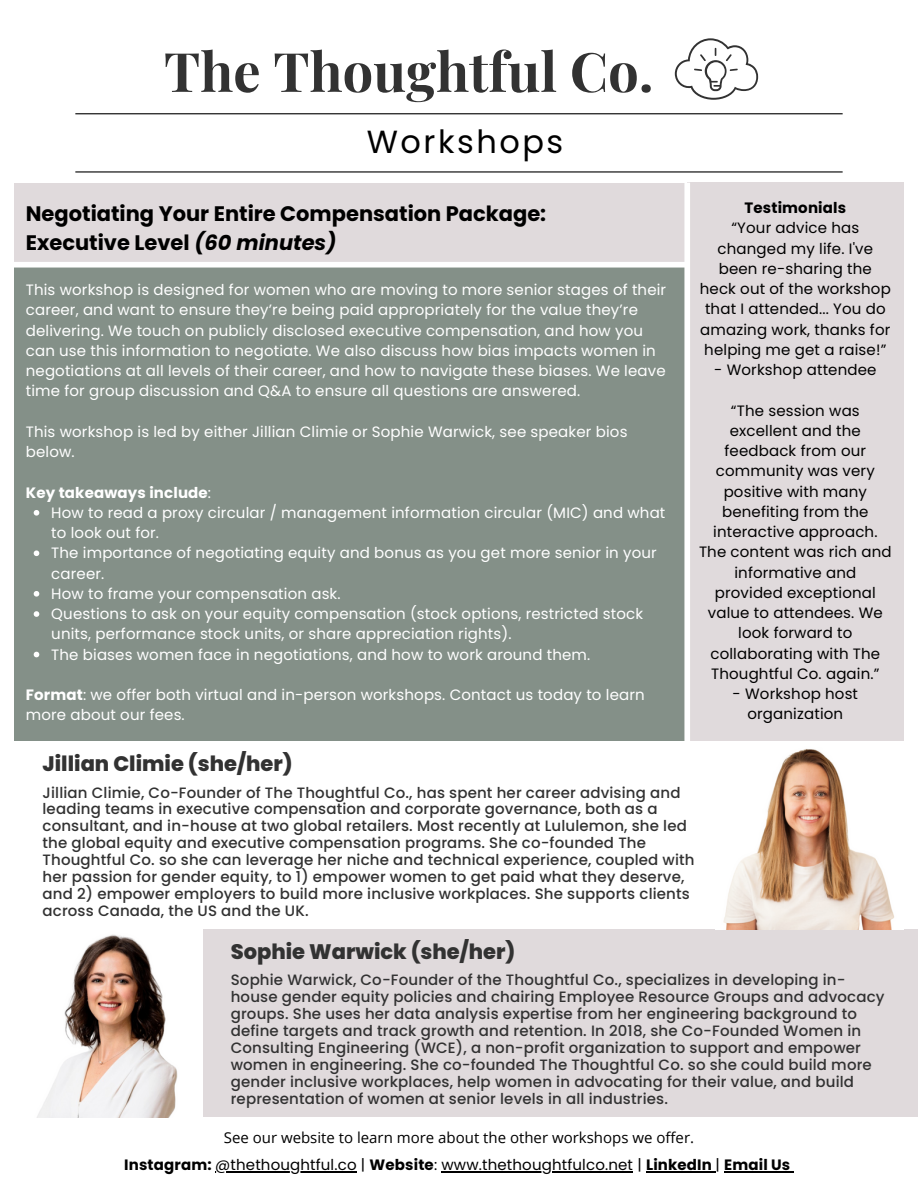
<style>
.page{position:relative;width:918px;height:1188px;background:#fff}
.page>*{position:absolute;margin:0;border:0;box-sizing:border-box;transform-origin:0 0}
.t1{font:700 54.3px "Playfair Display";color:#323232}
.t2{font:31.95px "Poppins";letter-spacing:.08em;color:#000}
.t3{font:700 21px/29.2px "Poppins";color:#000}
.t4{font:800 21px "Poppins";color:#323232}
.t5{font:500 15px/16.8px "Poppins";letter-spacing:.01em;color:#323232}
.t6{font:15px/20.2px "Poppins";letter-spacing:.01em;color:#fff}
.t7{font:15px/20.2px "Poppins";letter-spacing:.01em;color:#000;text-align:center}
.t8{font:15px "Open Sans";color:#000}
.t9{font:700 15px "Poppins";letter-spacing:.01em;color:#fff}
.t10{font:700 15px "Poppins";letter-spacing:.01em;color:#000}
.s1{font-style:italic}
.s2{font-weight:400}
.s3{font-weight:700}
</style>
<div class="page">
<div style="left:203px;top:929px;width:715px;height:188px;background:#e0dadc"></div>
<img style="left:37px;top:934px;width:141px;height:184px">
<svg style="left:675px;top:38px;width:83px;height:62px"></svg>
<hr style="left:75px;top:171px;width:768px;height:2px;background:#000">
<hr style="left:75px;top:113px;width:768px;height:1px;background:#000">
<div style="left:15px;top:183px;width:672px;height:92px;background:#e0dadc"></div>
<div style="left:15px;top:265px;width:671px;height:476px;background:#849088"></div>
<svg style="left:34px;top:510px;width:5px;height:6px"></svg>
<svg style="left:34px;top:550px;width:5px;height:6px"></svg>
<svg style="left:34px;top:591px;width:5px;height:6px"></svg>
<svg style="left:34px;top:611px;width:5px;height:6px"></svg>
<svg style="left:34px;top:652px;width:5px;height:5px"></svg>
<div style="left:687px;top:183px;width:216px;height:558px;background:#e0dadc"></div>
<div style="left:684px;top:183px;width:6px;height:558px;background:#fff"></div>
<hr style="left:215px;top:1171px;width:142px;height:1px;background:#000">
<hr style="left:442px;top:1171px;width:191px;height:1px;background:#000">
<hr style="left:646px;top:1171px;width:69px;height:1px;background:#000">
<hr style="left:724px;top:1171px;width:66px;height:1px;background:#000">
<img style="left:723px;top:749px;width:171px;height:180px">
<div style="left:11px;top:262px;width:676px;height:6px;background:#fff"></div>
<h2 class="t1" style="left:164px;top:33px;width:491px">The Thoughtful Co.</h2>
<p class="t2" style="left:367px;top:120px;width:198px">Workshops</p>
<h3 class="t3" style="left:26px;top:199px;width:522px">Negotiating Your Entire Compensation Package:<br>Executive Level <span class="s1">(60 minutes)</span></h3>
<p class="t6" style="left:26px;top:280px;width:642px">This workshop is designed for women who are moving to more senior stages of their career, and want to ensure they’re being paid appropriately for the value they’re delivering. We touch on publicly disclosed executive compensation, and how you can use this information to negotiate. We also discuss how bias impacts women in negotiations at all levels of their career, and how to navigate these biases. We leave time for group discussion and Q&amp;A to ensure all questions are answered.</p>
<p class="t6" style="left:26px;top:421px;width:603px">This workshop is led by either Jillian Climie or Sophie Warwick, see speaker bios below.</p>
<p class="t9" style="left:26px;top:482px;width:187px">Key takeaways include<span class="s2">:</span></p>
<p class="t6" style="left:51px;top:502px;width:616px">How to read a proxy circular / management information circular (MIC) and what to look out for.</p>
<p class="t6" style="left:51px;top:543px;width:607px">The importance of negotiating equity and bonus as you get more senior in your career.</p>
<p class="t6" style="left:51px;top:583px;width:291px">How to frame your compensation ask.</p>
<p class="t6" style="left:51px;top:604px;width:593px">Questions to ask on your equity compensation (stock options, restricted stock units, performance stock units, or share appreciation rights).</p>
<p class="t6" style="left:51px;top:644px;width:541px">The biases women face in negotiations, and how to work around them.</p>
<p class="t6" style="left:26px;top:685px;width:620px"><span class="s3">Format</span>: we offer both virtual and in-person workshops. Contact us today to learn more about our fees.</p>
<p class="t10" style="left:745px;top:197px;width:103px">Testimonials</p>
<p class="t7" style="left:700px;top:218px;width:193px">“Your advice has changed my life. I've been re-sharing the heck out of the workshop that I attended... You do amazing work, thanks for helping me get a raise!”</p>
<p class="t7" style="left:714px;top:360px;width:164px">- Workshop attendee</p>
<p class="t7" style="left:699px;top:400px;width:194px">“The session was excellent and the feedback from our community was very positive with many benefiting from the interactive approach.<br>The content was rich and informative and provided exceptional value to attendees. We look forward to collaborating with The<br>Thoughtful Co. again.”</p>
<p class="t7" style="left:733px;top:684px;width:127px">- Workshop host organization</p>
<h3 class="t4" style="left:43px;top:749px;width:252px">Jillian Climie (she/her)</h3>
<h4 class="t5" style="left:43px;top:784px;width:654px">Jillian Climie, Co-Founder of The Thoughtful Co., has spent her career advising and leading teams in executive compensation and corporate governance, both as a consultant, and in-house at two global retailers. Most recently at Lululemon, she led the global equity and executive compensation programs. She co-founded The Thoughtful Co. so she can leverage her niche and technical experience, coupled with her passion for gender equity, to 1) empower women to get paid what they deserve, and 2) empower employers to build more inclusive workplaces. She supports clients across Canada, the US and the UK.</h4>
<h1 class="t4" style="left:231px;top:937px;width:286px">Sophie Warwick (she/her)</h1>
<p class="t5" style="left:231px;top:972px;width:655px">Sophie Warwick, Co-Founder of the Thoughtful Co., specializes in developing in&shy;house gender equity policies and chairing Employee Resource Groups and advocacy groups. She uses her data analysis expertise from her engineering background to define targets and track growth and retention. In 2018, she Co-Founded Women in Consulting Engineering (WCE), a non-profit organization to support and empower women in engineering. She co-founded The Thoughtful Co. so she could build more gender inclusive workplaces, help women in advocating for their value, and build representation of women at senior levels in all industries.</p>
<h4 class="t8" style="left:224px;top:1127px;width:472px">See our website to learn more about the other workshops we offer.</h4>
<p class="t7" style="left:124px;top:1155px;width:668px"><span class="s3">Instagram:</span> @thethoughtful.co | <span class="s3">Website</span>: www.thethoughtfulco.net | <span class="s3">LinkedIn</span> | <span class="s3">Email Us</span></p>
</div>
